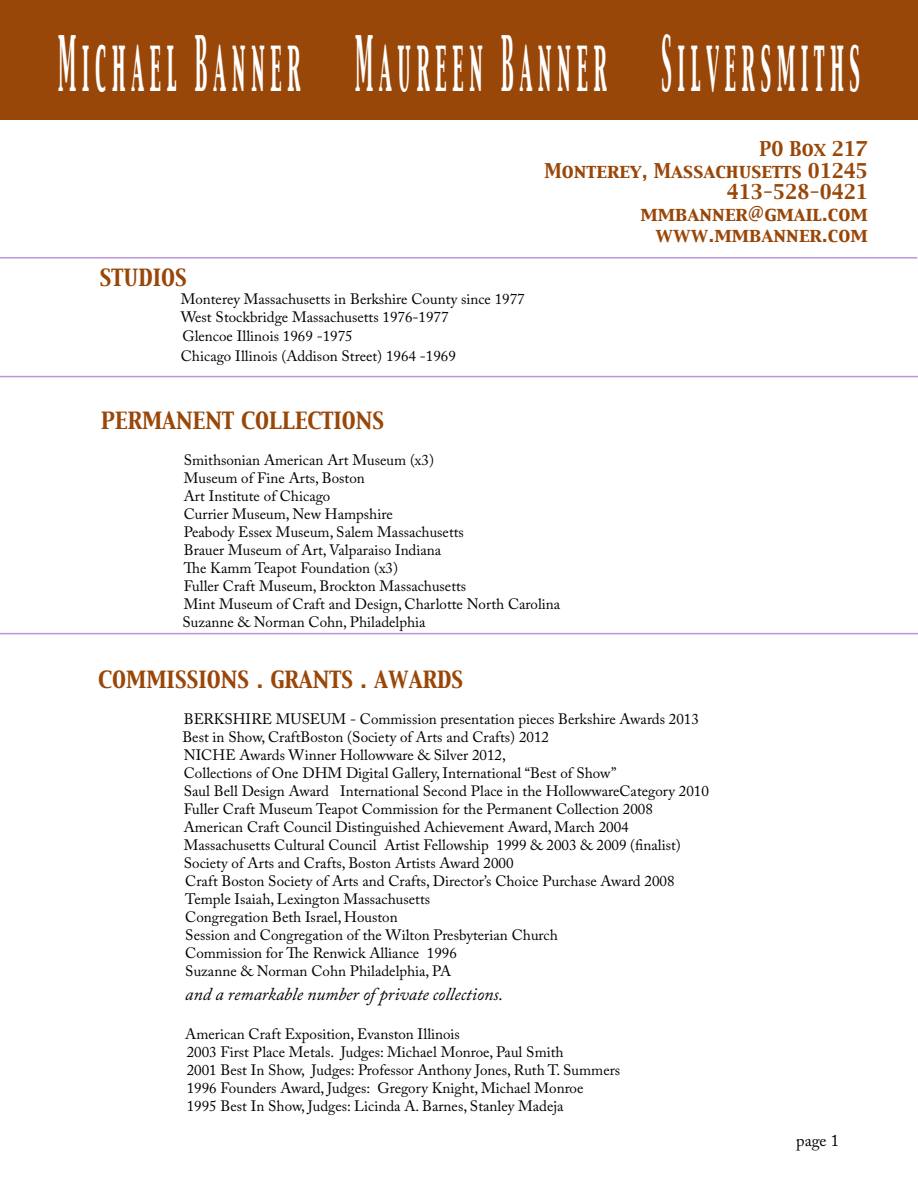
<style>
.page{position:relative;width:918px;height:1188px;background:#fff}
.page>*{position:absolute;margin:0;border:0;box-sizing:border-box;transform-origin:0 0}
.t1{font:67.5px "Capitals";letter-spacing:.31em;color:#fff;scale:.28 1}
.t2{font:21px "Capitals";color:#994708}
.t3{font:18px/21.6px "Capitals";color:#994708;text-align:right}
.t4{font:italic 18px "Adobe Caslon Pro";color:#000}
.t5{font:16.5px "Adobe Caslon Pro";color:#000}
.t6{font:15px/18px "Adobe Caslon Pro";color:#000}
</style>
<div class="page">
<div style="left:0;top:0;width:918px;height:119px;background:#994708"></div>
<hr style="left:0;top:257px;width:917px;height:2px;background:#bc94dd">
<hr style="left:0;top:376px;width:918px;height:1px;background:#bc94dd">
<hr style="left:0;top:633px;width:918px;height:1px;background:#bc94dd">
<h1 class="t1" style="left:58px;top:18px;width:2866px">Michael Banner Maureen Banner Silversmiths</h1>
<h2 class="t2" style="left:100px;top:263px;width:89px">STUDIOS</h2>
<p class="t6" style="left:181px;top:289px;width:345px">Monterey Massachusetts in Berkshire County since 1977<br>West Stockbridge Massachusetts 1976-1977</p>
<p class="t6" style="left:181px;top:326px;width:277px;line-height:19.5px">Glencoe Illinois 1969 -1975<br>Chicago Illinois (Addison Street) 1964 -1969</p>
<p class="t3" style="left:545px;top:139px;width:325px">PO Box 217<br>Monterey, Massachusetts 01245<br>413-528-0421 mmbanner@gmail.com www.mmbanner.com</p>
<h2 class="t2" style="left:101px;top:406px;width:285px">PERMANENT COLLECTIONS</h2>
<p class="t6" style="left:182px;top:451px;width:379px">Smithsonian American Art Museum (x3)<br>Museum of Fine Arts, Boston<br>Art Institute of Chicago<br>Currier Museum, New Hampshire<br>Peabody Essex Museum, Salem Massachusetts<br>Brauer Museum of Art, Valparaiso Indiana<br>The Kamm Teapot Foundation (x3)<br>Fuller Craft Museum, Brockton Massachusetts<br>Mint Museum of Craft and Design, Charlotte North Carolina Suzanne &amp; Norman Cohn, Philadelphia</p>
<h2 class="t2" style="left:98px;top:665px;width:367px">COMMISSIONS . GRANTS . AWARDS</h2>
<p class="t6" style="left:182px;top:710px;width:528px">BERKSHIRE MUSEUM - Commission presentation pieces Berkshire Awards 2013<br>Best in Show, CraftBoston (Society of Arts and Crafts) 2012<br>NICHE Awards Winner Hollowware &amp; Silver 2012,<br>Collections of One DHM Digital Gallery, International “Best of Show”<br>Saul Bell Design Award International Second Place in the HollowwareCategory 2010<br>Fuller Craft Museum Teapot Commission for the Permanent Collection 2008<br>American Craft Council Distinguished Achievement Award, March 2004<br>Massachusetts Cultural Council Artist Fellowship 1999 &amp; 2003 &amp; 2009 (finalist)<br>Society of Arts and Crafts, Boston Artists Award 2000<br>Craft Boston Society of Arts and Crafts, Director’s Choice Purchase Award 2008<br>Temple Isaiah, Lexington Massachusetts<br>Congregation Beth Israel, Houston<br>Session and Congregation of the Wilton Presbyterian Church<br>Commission for The Renwick Alliance 1996<br>Suzanne &amp; Norman Cohn Philadelphia, PA</p>
<p class="t4" style="left:185px;top:983px;width:320px">and a remarkable number of private collections.</p>
<p class="t6" style="left:185px;top:1024px;width:436px">American Craft Exposition, Evanston Illinois<br>2003 First Place Metals. Judges: Michael Monroe, Paul Smith<br>2001 Best In Show, Judges: Professor Anthony Jones, Ruth T. Summers 1996 Founders Award, Judges: Gregory Knight, Michael Monroe<br>1995 Best In Show, Judges: Licinda A. Barnes, Stanley Madeja</p>
<p class="t5" style="left:796px;top:1131px;width:44px">page 1</p>
</div>
